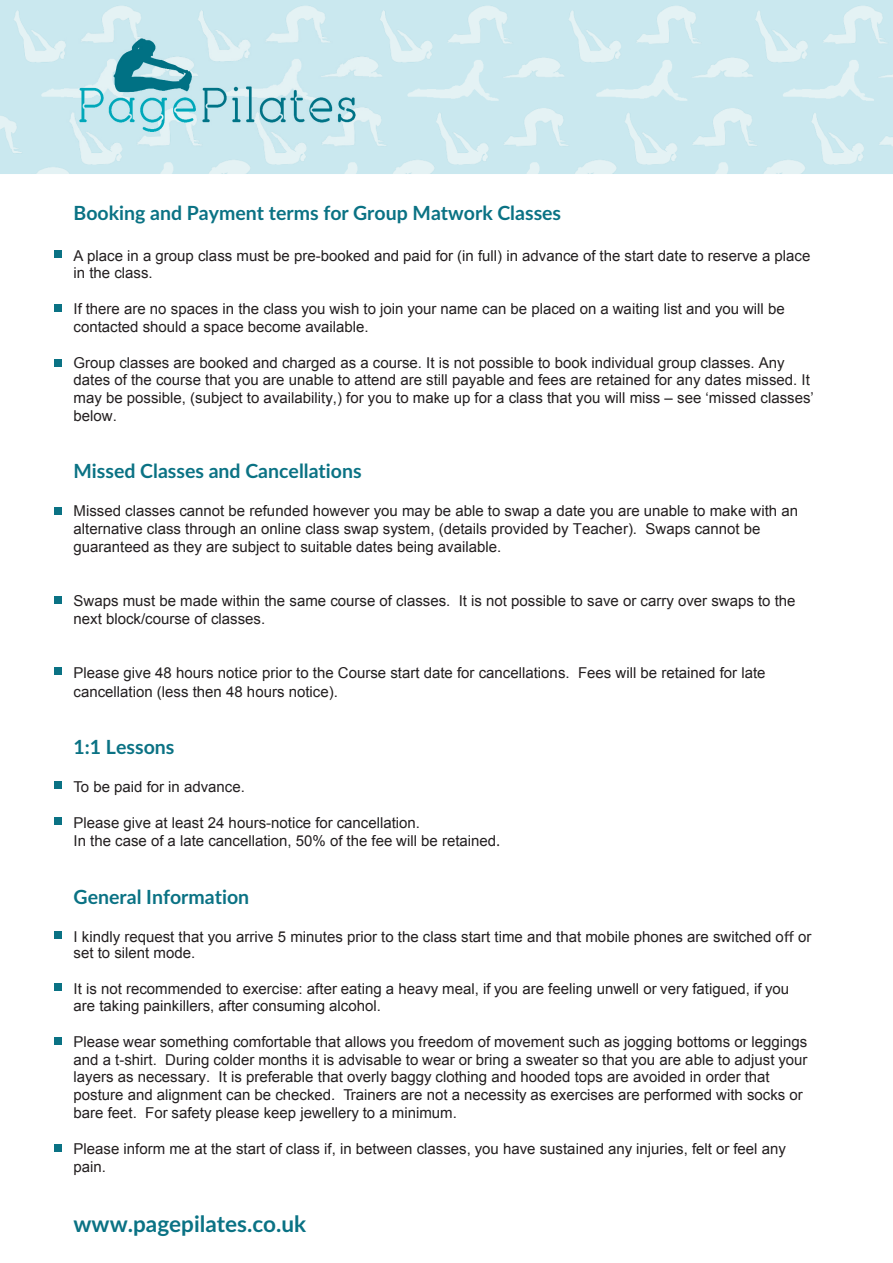
<style>
.page{position:relative;width:893px;height:1263px;background:#fff}
.page>*{position:absolute;margin:0;border:0;box-sizing:border-box;transform-origin:0 0}
.t1{font:700 22.5px "Lato";color:#0a7284}
.t2{font:700 19.5px "Lato";color:#0a7284}
.t3{font:15px/17.7px "Arial";color:#231f20}
.s1{font-family:"Lato"}
</style>
<div class="page">
<img style="left:0;top:0;width:893px;height:174px">
<img style="left:65px;top:30px;width:303px;height:118px">
<div style="left:54px;top:251px;width:7px;height:7px;background:#0a7284"></div>
<div style="left:54px;top:305px;width:7px;height:7px;background:#0a7284"></div>
<div style="left:54px;top:359px;width:7px;height:7px;background:#0a7284"></div>
<div style="left:54px;top:507px;width:7px;height:7px;background:#0a7284"></div>
<div style="left:54px;top:596px;width:7px;height:8px;background:#0a7284"></div>
<div style="left:54px;top:781px;width:7px;height:7px;background:#0a7284"></div>
<div style="left:54px;top:818px;width:7px;height:7px;background:#0a7284"></div>
<div style="left:54px;top:932px;width:7px;height:7px;background:#0a7284"></div>
<div style="left:54px;top:983px;width:7px;height:7px;background:#0a7284"></div>
<div style="left:54px;top:1037px;width:7px;height:7px;background:#0a7284"></div>
<div style="left:54px;top:1144px;width:7px;height:7px;background:#0a7284"></div>
<div style="left:54px;top:667px;width:7px;height:7px;background:#0a7284"></div>
<h2 class="t2" style="left:74px;top:201px;width:489px">Booking and Payment terms for Group Matwork Classes</h2>
<p class="t3" style="left:74px;top:247px;width:738px;line-height:17px">A place in a group class must be pre-booked and paid for (in full) in advance of the start date to reserve a place in the class.</p>
<p class="t3" style="left:74px;top:300px;width:713px">If there are no spaces in the class you wish to join your name can be placed on a waiting list and you will be contacted should a space become available.</p>
<p class="t3" style="left:74px;top:354px;width:742px">Group classes are booked and charged as a course. It is not possible to book individual group classes. Any dates of the course that you are unable to attend are still payable and fees are retained for any dates missed. It may be possible, (subject to availability,) for you to make up for a class that you will miss – see ‘missed classes’ below.</p>
<h2 class="t2" style="left:74px;top:460px;width:290px">Missed Classes and Cancellations</h2>
<p class="t3" style="left:74px;top:502px;width:726px">Missed classes cannot be refunded however you may be able to swap a date you are unable to make with an alternative class through an online class swap system, (details provided by Teacher). Swaps cannot be guaranteed as they are subject to suitable dates being available.</p>
<p class="t3" style="left:74px;top:592px;width:723px">Swaps must be made within the same course of classes. It is not possible to save or carry over swaps to the next block/course of classes.</p>
<p class="t3" style="left:74px;top:664px;width:693px;line-height:18.1px">Please give 48 hours notice prior to the Course start date for cancellations. Fees will be retained for late cancellation (less then 48 hours notice).</p>
<h2 class="t2" style="left:74px;top:736px;width:102px">1:1 Lessons</h2>
<p class="t3" style="left:74px;top:778px;width:173px">To be paid for in advance.</p>
<p class="t3" style="left:74px;top:814px;width:428px;line-height:18.1px">Please give at least 24 hours-notice for cancellation.<br>In the case of a late cancellation, 50% of the fee will be retained<span class="s1">.</span></p>
<h2 class="t2" style="left:74px;top:886px;width:177px">General Information</h2>
<p class="t3" style="left:74px;top:928px;width:739px;line-height:16.5px">I kindly request that you arrive 5 minutes prior to the class start time and that mobile phones are switched o<span class="s1">ff</span> or set to silent mode.</p>
<p class="t3" style="left:74px;top:980px;width:717px;line-height:17px">It is not recommended to exercise: after eating a heavy meal, if you are feeling unwell or very fatigued, if you are taking painkillers, after consuming alcohol.</p>
<p class="t3" style="left:74px;top:1033px;width:735px">Please wear something comfortable that allows you freedom of movement such as jogging bottoms or leggings and a t-shirt. During colder months it is advisable to wear or bring a sweater so that you are able to adjust your layers as necessary. It is preferable that overly baggy clothing and hooded tops are avoided in order that posture and alignment can be checked. Trainers are not a necessity as exercises are performed with socks or bare feet. For safety please keep jewellery to a minimum.</p>
<p class="t3" style="left:74px;top:1140px;width:714px;line-height:18.1px">Please inform me at the start of class if, in between classes, you have sustained any injuries, felt or feel any pain.</p>
<h1 class="t1" style="left:74px;top:1211px;width:234px">www.pagepilates.co.uk</h1>
</div>
